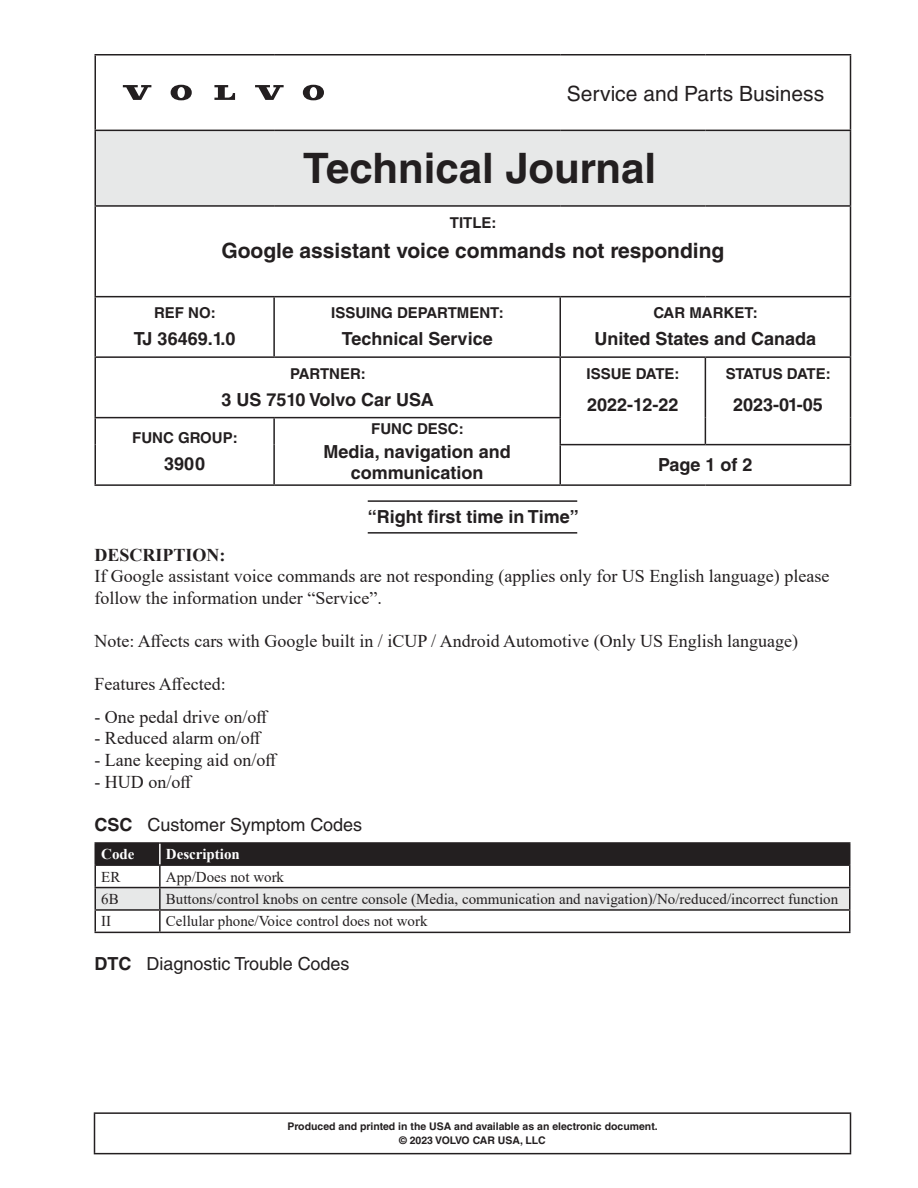
<style>
.page{position:relative;width:918px;height:1188px;background:#fff}
.page>*{position:absolute;margin:0;border:0;box-sizing:border-box;transform-origin:0 0}
.t1{font:700 42px "Helvetica LT Std";color:#231f20}
.t2{font:700 21px "Helvetica LT Std";color:#231f20}
.t3{font:21px "Helvetica LT Std";color:#231f20}
.t4{font:18px/21.6px "Times New Roman";color:#231f20}
.t5{font:700 18px/21.6px "Helvetica LT Std";color:#231f20;text-align:center}
.t6{font:18px "Helvetica LT Std";color:#231f20}
.t7{font:700 18px "Helvetica LT";color:#231f20}
.t8{font:700 18px "Times New Roman";color:#231f20}
.t9{font:15px "Times New Roman";color:#231f20}
.t10{font:700 15px "Helvetica LT Std";color:#231f20}
.t11{font:700 15px "Times New Roman";color:#fff}
.t12{font:700 15px "Helvetica LT Std";letter-spacing:-.03em;color:#231f20}
.t13{font:700 10.5px/14.2px "Helvetica LT Std";color:#231f20;text-align:center}
.s1{font-weight:700}
</style>
<div class="page">
<div style="left:95px;top:130px;width:756px;height:76px;background:#e7e8e8"></div>
<hr style="left:94px;top:54px;width:180px;height:2px;background:#231f20">
<hr style="left:94px;top:56px;width:2px;height:74px;background:#231f20">
<hr style="left:274px;top:54px;width:286px;height:2px;background:#231f20">
<hr style="left:560px;top:54px;width:145px;height:2px;background:#231f20">
<hr style="left:705px;top:54px;width:146px;height:2px;background:#231f20">
<hr style="left:94px;top:130px;width:180px;height:1px;background:#231f20">
<hr style="left:94px;top:131px;width:2px;height:74px;background:#231f20">
<hr style="left:274px;top:130px;width:286px;height:1px;background:#231f20">
<hr style="left:560px;top:130px;width:145px;height:1px;background:#231f20">
<hr style="left:705px;top:130px;width:146px;height:1px;background:#231f20">
<hr style="left:94px;top:205px;width:180px;height:2px;background:#231f20">
<hr style="left:94px;top:207px;width:2px;height:89px;background:#231f20">
<hr style="left:274px;top:205px;width:286px;height:2px;background:#231f20">
<hr style="left:560px;top:205px;width:145px;height:2px;background:#231f20">
<hr style="left:705px;top:205px;width:146px;height:2px;background:#231f20">
<hr style="left:94px;top:296px;width:180px;height:1px;background:#231f20">
<hr style="left:94px;top:297px;width:2px;height:59px;background:#231f20">
<hr style="left:274px;top:296px;width:286px;height:1px;background:#231f20">
<hr style="left:273px;top:297px;width:2px;height:59px;background:#231f20">
<hr style="left:560px;top:296px;width:145px;height:1px;background:#231f20">
<hr style="left:560px;top:297px;width:1px;height:59px;background:#231f20">
<hr style="left:705px;top:296px;width:146px;height:1px;background:#231f20">
<hr style="left:850px;top:297px;width:1px;height:59px;background:#231f20">
<hr style="left:94px;top:356px;width:180px;height:2px;background:#231f20">
<hr style="left:94px;top:358px;width:2px;height:59px;background:#231f20">
<hr style="left:274px;top:356px;width:286px;height:2px;background:#231f20">
<hr style="left:560px;top:356px;width:145px;height:2px;background:#231f20">
<hr style="left:560px;top:358px;width:1px;height:59px;background:#231f20">
<hr style="left:705px;top:356px;width:146px;height:2px;background:#231f20">
<hr style="left:705px;top:358px;width:1px;height:60px;background:#231f20">
<hr style="left:850px;top:358px;width:1px;height:60px;background:#231f20">
<hr style="left:94px;top:417px;width:180px;height:1px;background:#231f20">
<hr style="left:94px;top:418px;width:2px;height:27px;background:#231f20">
<hr style="left:274px;top:417px;width:287px;height:1px;background:#231f20">
<hr style="left:273px;top:418px;width:2px;height:27px;background:#231f20">
<svg style="left:560px;top:418px;width:1px;height:26px"></svg>
<svg style="left:705px;top:418px;width:1px;height:26px"></svg>
<svg style="left:850px;top:418px;width:1px;height:26px"></svg>
<hr style="left:94px;top:445px;width:2px;height:39px;background:#231f20">
<hr style="left:273px;top:445px;width:2px;height:39px;background:#231f20">
<hr style="left:560px;top:444px;width:145px;height:1px;background:#231f20">
<hr style="left:560px;top:445px;width:1px;height:39px;background:#231f20">
<hr style="left:705px;top:444px;width:146px;height:1px;background:#231f20">
<hr style="left:850px;top:445px;width:1px;height:39px;background:#231f20">
<hr style="left:94px;top:484px;width:180px;height:2px;background:#231f20">
<hr style="left:274px;top:484px;width:286px;height:2px;background:#231f20">
<hr style="left:560px;top:484px;width:145px;height:2px;background:#231f20">
<hr style="left:705px;top:484px;width:146px;height:2px;background:#231f20">
<hr style="left:850px;top:56px;width:1px;height:74px;background:#231f20">
<hr style="left:850px;top:131px;width:1px;height:74px;background:#231f20">
<hr style="left:850px;top:207px;width:1px;height:89px;background:#231f20">
<svg style="left:123px;top:85px;width:28px;height:15px"></svg>
<svg style="left:214px;top:85px;width:21px;height:15px"></svg>
<svg style="left:171px;top:85px;width:21px;height:15px"></svg>
<svg style="left:255px;top:85px;width:29px;height:15px"></svg>
<svg style="left:303px;top:85px;width:21px;height:15px"></svg>
<hr style="left:368px;top:500px;width:209px;height:2px;background:#231f20">
<hr style="left:368px;top:532px;width:209px;height:2px;background:#231f20">
<hr style="left:94px;top:1112px;width:757px;height:2px;background:#231f20">
<hr style="left:94px;top:1114px;width:1px;height:39px;background:#231f20">
<hr style="left:850px;top:1114px;width:1px;height:39px;background:#231f20">
<hr style="left:94px;top:1153px;width:757px;height:1px;background:#231f20">
<hr style="left:94px;top:842px;width:66px;height:2px;background:#231f20">
<hr style="left:94px;top:844px;width:2px;height:20px;background:#231f20">
<hr style="left:160px;top:842px;width:690px;height:2px;background:#231f20">
<hr style="left:94px;top:864px;width:66px;height:2px;background:#231f20">
<hr style="left:94px;top:866px;width:2px;height:21px;background:#231f20">
<hr style="left:94px;top:887px;width:66px;height:1px;background:#231f20">
<hr style="left:94px;top:888px;width:2px;height:21px;background:#231f20">
<hr style="left:94px;top:909px;width:66px;height:2px;background:#231f20">
<hr style="left:94px;top:911px;width:2px;height:21px;background:#231f20">
<hr style="left:94px;top:932px;width:66px;height:1px;background:#231f20">
<hr style="left:160px;top:932px;width:690px;height:1px;background:#231f20">
<svg style="left:95px;top:843px;width:755px;height:89px"></svg>
<p class="t3" style="left:567px;top:82px;width:259px">Service and Parts Business</p>
<h1 class="t1" style="left:303px;top:143px;width:355px">Technical Journal</h1>
<p class="t10" style="left:450px;top:213px;width:48px">TITLE:</p>
<p class="t2" style="left:221px;top:238px;width:505px">Google assistant voice commands not responding</p>
<p class="t10" style="left:154px;top:304px;width:63px">REF NO:</p>
<p class="t5" style="left:134px;top:328px;width:103px">TJ 36469.1.0</p>
<p class="t10" style="left:331px;top:304px;width:174px">ISSUING DEPARTMENT:</p>
<p class="t5" style="left:342px;top:328px;width:153px">Technical Service</p>
<p class="t10" style="left:290px;top:364px;width:77px">PARTNER:</p>
<p class="t5" style="left:222px;top:388px;width:214px">3 US 7510 Volvo Car USA</p>
<p class="t10" style="left:132px;top:429px;width:107px">FUNC GROUP:</p>
<p class="t5" style="left:164px;top:453px;width:42px">3900</p>
<p class="t10" style="left:371px;top:420px;width:94px">FUNC DESC:</p>
<p class="t5" style="left:324px;top:440px;width:189px">Media, navigation and communication</p>
<p class="t10" style="left:653px;top:304px;width:106px">CAR MARKET:</p>
<p class="t5" style="left:595px;top:328px;width:223px">United States and Canada</p>
<p class="t10" style="left:587px;top:364px;width:95px">ISSUE DATE:</p>
<p class="t5" style="left:587px;top:394px;width:93px">2022-12-22</p>
<p class="t12" style="left:726px;top:364px;width:107px">STATUS DATE:</p>
<p class="t5" style="left:733px;top:394px;width:91px">2023-01-05</p>
<p class="t5" style="left:658px;top:454px;width:96px">Page 1 of 2</p>
<p class="t7" style="left:368px;top:506px;width:212px">“Right first time in Time”</p>
<p class="t8" style="left:94px;top:542px;width:133px">DESCRIPTION:</p>
<p class="t4" style="left:94px;top:565px;width:736px">If Google assistant voice commands are not responding (applies only for US English language) please follow the information under “Service”.</p>
<p class="t4" style="left:94px;top:630px;width:705px">Note: Affects cars with Google built in / iCUP / Android Automotive (Only US English language)</p>
<p class="t4" style="left:94px;top:673px;width:133px">Features Affected:</p>
<p class="t4" style="left:94px;top:705px;width:176px">- One pedal drive on/off</p>
<p class="t4" style="left:94px;top:727px;width:169px">- Reduced alarm on/off</p>
<p class="t4" style="left:94px;top:749px;width:185px">- Lane keeping aid on/off</p>
<p class="t4" style="left:94px;top:770px;width:100px">- HUD on/off</p>
<p class="t6" style="left:94px;top:814px;width:269px"><span class="s1">CSC</span> Customer Symptom Codes</p>
<p class="t11" style="left:101px;top:843px;width:35px">Code</p>
<p class="t11" style="left:166px;top:843px;width:76px">Description</p>
<p class="t9" style="left:101px;top:866px;width:21px">ER</p>
<p class="t9" style="left:166px;top:866px;width:120px">App/Does not work</p>
<p class="t9" style="left:101px;top:888px;width:19px">6B</p>
<p class="t9" style="left:166px;top:888px;width:674px">Buttons/control knobs on centre console (Media, communication and navigation)/No/reduced/incorrect function</p>
<p class="t9" style="left:101px;top:911px;width:11px">II</p>
<p class="t9" style="left:166px;top:911px;width:263px">Cellular phone/Voice control does not work</p>
<p class="t6" style="left:94px;top:954px;width:257px"><span class="s1">DTC</span> Diagnostic Trouble Codes</p>
<p class="t13" style="left:288px;top:1119px;width:372px">Produced and printed in the USA and available as an electronic document. © 2023 VOLVO CAR USA, LLC</p>
</div>
